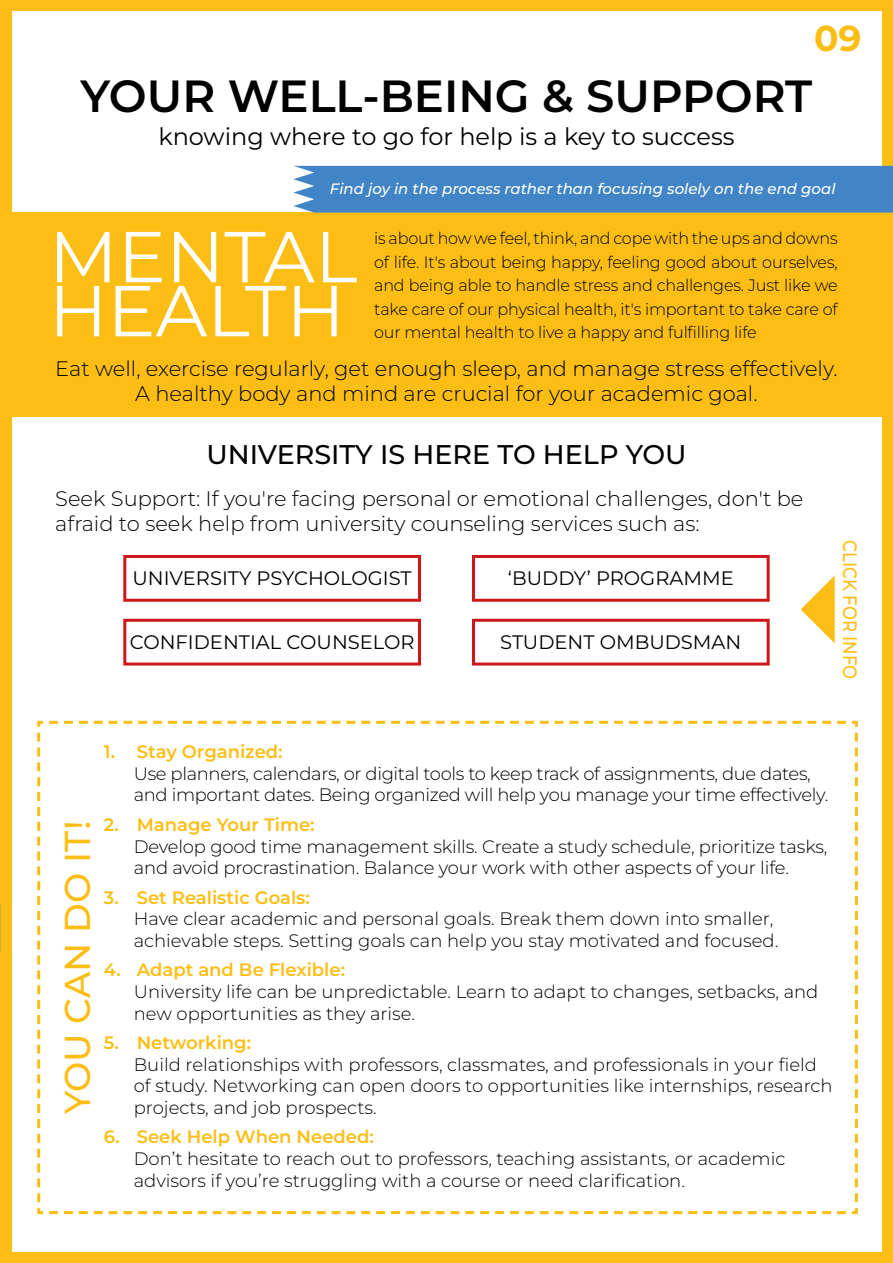
<style>
.page{position:relative;width:893px;height:1263px;background:#fff}
.page>*{position:absolute;margin:0;border:0;box-sizing:border-box;transform-origin:0 0}
.t1{font:72px "Montserrat";color:#fff}
.Titolo1{font:600 45px "Montserrat";color:#000}
.t2{font:500 36px "Montserrat";color:#fcbe15}
.t3{font:700 36px "Montserrat";color:#fcbe15}
.Titolo2{font:500 27px "Montserrat";color:#000}
.Sottotitolo{font:24px "Montserrat";color:#000}
.Light14{font:300 21px/25.2px "Montserrat";color:#000}
.link{font:19.5px "Montserrat";color:#000}
.t4{font:500 19.5px "Montserrat";color:#fcbe15;scale:.85 1}
.Light12{font:300 18px/21.6px "Montserrat";color:#000}
.Light12-2{font:300 18px/21.6px "Montserrat";letter-spacing:-.02em;color:#000}
.Titolo4{font:600 18px "Montserrat";color:#fcbe15}
.t5{font:300 16.5px/23.7px "Montserrat";letter-spacing:-.01em;color:#000;text-align:justify}
.blu{font:italic 500 15px "Montserrat";color:#fff}
</style>
<div class="page">
<div style="left:0;top:0;width:11px;height:1263px;background:#fcbe15"></div>
<div style="left:0;top:0;width:893px;height:11px;background:#fcbe15"></div>
<div style="left:0;top:1252px;width:893px;height:11px;background:#fcbe15"></div>
<div style="left:882px;top:0;width:11px;height:1263px;background:#fcbe15"></div>
<div style="left:0;top:213px;width:893px;height:204px;background:#fcbe15"></div>
<div style="left:293px;top:166px;width:600px;height:47px;background:#4185c6"></div>
<div style="left:472px;top:619px;width:298px;height:46px;border:3px solid #cd1719"></div>
<div style="left:123px;top:619px;width:298px;height:46px;border:3px solid #cd1719"></div>
<div style="left:472px;top:555px;width:298px;height:47px;border:3px solid #cd1719"></div>
<div style="left:123px;top:555px;width:298px;height:47px;border:3px solid #cd1719"></div>
<svg style="left:37px;top:720px;width:821px;height:495px"></svg>
<svg style="left:801px;top:575px;width:34px;height:68px"></svg>
<p class="t3" style="left:814px;top:15px;width:49px">09</p>
<p class="Titolo1" style="left:81px;top:66px;width:733px">YOUR WELL-BEING &amp; SUPPORT</p>
<p class="Sottotitolo" style="left:158px;top:120px;width:577px">knowing where to go for help is a key to success</p>
<p class="blu" style="left:330px;top:179px;width:507px">Find joy in the process rather than focusing solely on the end goal</p>
<p class="t1" style="left:49px;top:209px;width:310px">MENTAL</p>
<p class="t1" style="left:49px;top:263px;width:297px">HEALTH</p>
<p class="t5" style="left:374px;top:226px;width:465px">is about how we feel, think, and cope with the ups and downs of life. It's about being happy, feeling good about ourselves, and being able to handle stress and challenges. Just like we take care of our physical health, it's important to take care of our mental health to live a happy and fulfilling life</p>
<p class="Light14" style="left:55px;top:356px;width:784px">Eat well, exercise regularly, get enough sleep, and manage stress effectively.</p>
<p class="Light14" style="left:135px;top:381px;width:624px">A healthy body and mind are crucial for your academic goal.</p>
<p class="Titolo2" style="left:206px;top:436px;width:481px">UNIVERSITY IS HERE TO HELP YOU</p>
<p class="Light14" style="left:55px;top:485px;width:750px">Seek Support: If you're facing personal or emotional challenges, don't be afraid to seek help from university counseling services such as:</p>
<p class="link" style="left:133px;top:565px;width:281px">UNIVERSITY PSYCHOLOGIST</p>
<p class="link" style="left:508px;top:565px;width:227px">‘BUDDY’ PROGRAMME</p>
<p class="link" style="left:130px;top:629px;width:286px">CONFIDENTIAL COUNSELOR</p>
<p class="link" style="left:500px;top:629px;width:243px">STUDENT OMBUDSMAN</p>
<p class="t4" style="left:863px;top:540px;width:165px;rotate:90deg">CLICK FOR INFO</p>
<p class="t2" style="left:53px;top:1114px;width:295px;rotate:-90deg">YOU CAN DO IT!</p>
<p class="Titolo4" style="left:104px;top:740px;width:180px">1. Stay Organized:</p>
<p class="Light12-2" style="left:134px;top:762px;width:696px">Use planners, calendars, or digital tools to keep track of assignments, due dates, and important dates. Being organized will help you manage your time effectively.</p>
<p class="Titolo4" style="left:104px;top:812px;width:212px">2. Manage Your Time:</p>
<p class="Light12" style="left:134px;top:835px;width:695px">Develop good time management skills. Create a study schedule, prioritize tasks, and avoid procrastination. Balance your work with other aspects of your life.</p>
<p class="Titolo4" style="left:104px;top:885px;width:207px">3. Set Realistic Goals:</p>
<p class="Light12" style="left:134px;top:907px;width:646px">Have clear academic and personal goals. Break them down into smaller, achievable steps. Setting goals can help you stay motivated and focused.</p>
<p class="Titolo4" style="left:104px;top:958px;width:243px">4. Adapt and Be Flexible:</p>
<p class="Light12" style="left:134px;top:980px;width:686px">University life can be unpredictable. Learn to adapt to changes, setbacks, and new opportunities as they arise.</p>
<p class="Titolo4" style="left:104px;top:1031px;width:149px">5. Networking:</p>
<p class="Light12" style="left:134px;top:1053px;width:700px">Build relationships with professors, classmates, and professionals in your field of study. Networking can open doors to opportunities like internships, research projects, and job prospects.</p>
<p class="Titolo4" style="left:104px;top:1125px;width:271px">6. Seek Help When Needed:</p>
<p class="Light12" style="left:134px;top:1147px;width:653px">Don’t hesitate to reach out to professors, teaching assistants, or academic advisors if you’re struggling with a course or need clarification.</p>
</div>
